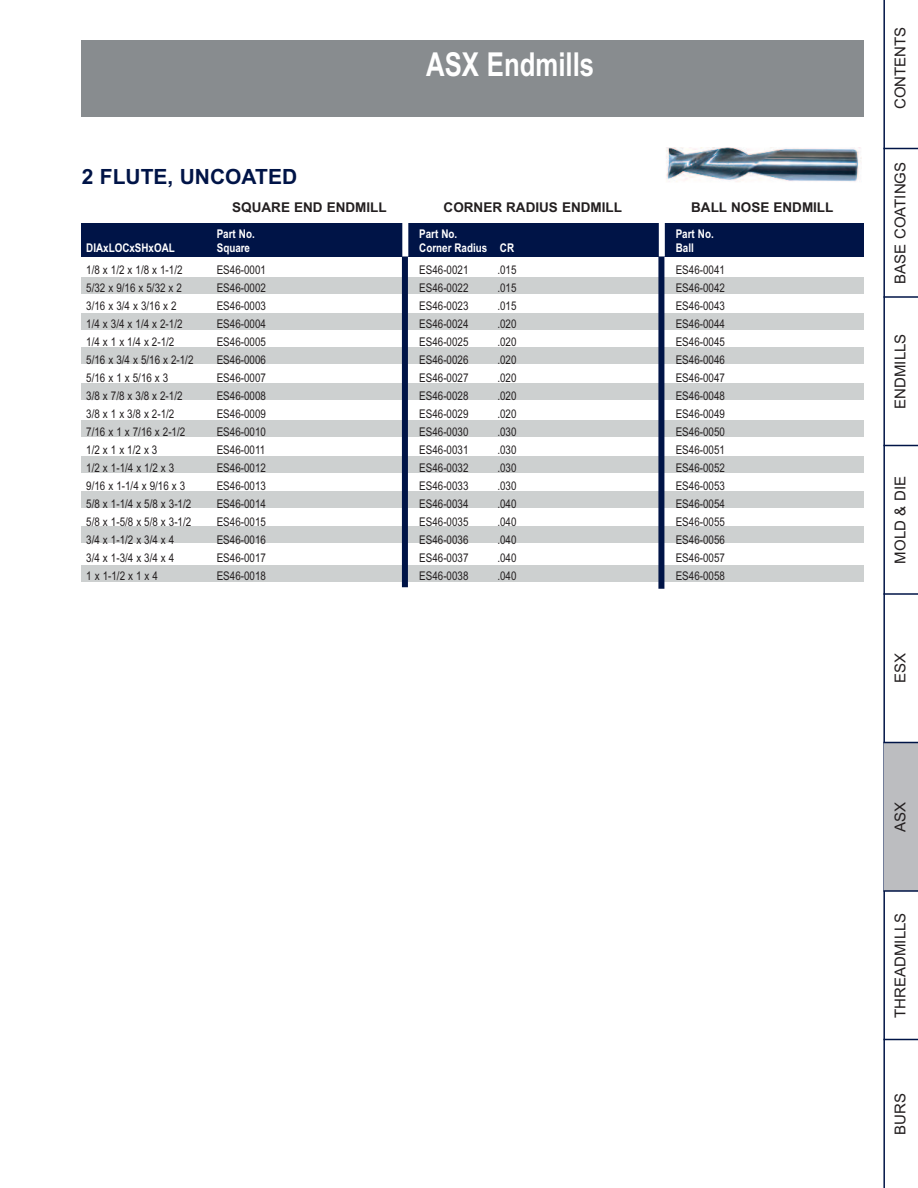
<style>
.page{position:relative;width:918px;height:1188px;background:#fff}
.page>*{position:absolute;margin:0;border:0;box-sizing:border-box;transform-origin:0 0}
.t1{font:700 33px "Arial";color:#fff;scale:.78 1}
.t2{font:700 21px "Arial";color:#001447}
.t3{font:15px "Arial";color:#231f20}
.t4{font:700 13.5px "Arial";color:#231f20}
.t5{font:12px "Arial Narrow";color:#231f20}
.t6{font:700 12px "Arial Narrow";color:#fff}
</style>
<div class="page">
<div style="left:81px;top:40px;width:783px;height:77px;background:#888c8f"></div>
<hr style="left:883px;top:0;width:2px;height:1188px;background:#001447">
<hr style="left:883px;top:148px;width:35px;height:1px;background:#001447">
<hr style="left:883px;top:296px;width:35px;height:2px;background:#001447">
<hr style="left:883px;top:445px;width:35px;height:1px;background:#001447">
<hr style="left:883px;top:593px;width:35px;height:2px;background:#001447">
<div style="left:884px;top:742px;width:34px;height:149px;background:#bcbdc0"></div>
<hr style="left:883px;top:742px;width:35px;height:1px;background:#001447">
<hr style="left:883px;top:890px;width:35px;height:2px;background:#001447">
<hr style="left:883px;top:1039px;width:35px;height:1px;background:#001447">
<div style="left:81px;top:565px;width:783px;height:16px;background:#cdd0d0"></div>
<div style="left:81px;top:491px;width:783px;height:16px;background:#cdd0d0"></div>
<div style="left:81px;top:527px;width:783px;height:16px;background:#cdd0d0"></div>
<div style="left:81px;top:421px;width:783px;height:16px;background:#cdd0d0"></div>
<div style="left:81px;top:456px;width:783px;height:17px;background:#cdd0d0"></div>
<div style="left:81px;top:348px;width:783px;height:16px;background:#cdd0d0"></div>
<div style="left:81px;top:384px;width:783px;height:16px;background:#cdd0d0"></div>
<div style="left:81px;top:278px;width:783px;height:16px;background:#cdd0d0"></div>
<div style="left:81px;top:313px;width:783px;height:17px;background:#cdd0d0"></div>
<div style="left:81px;top:223px;width:783px;height:33px;background:#001447"></div>
<div style="left:402px;top:228px;width:6px;height:359px;background:#001447"></div>
<div style="left:402px;top:223px;width:6px;height:33px;background:#fff"></div>
<div style="left:658px;top:228px;width:6px;height:361px;background:#001447"></div>
<div style="left:659px;top:223px;width:6px;height:33px;background:#fff"></div>
<img style="left:666px;top:147px;width:196px;height:35px">
<h2 class="t2" style="left:82px;top:165px;width:217px">2 FLUTE, UNCOATED</h2>
<h1 class="t1" style="left:426px;top:45px;width:217px">ASX Endmills</h1>
<p class="t4" style="left:232px;top:200px;width:156px">SqUARE END ENDMILL</p>
<p class="t4" style="left:444px;top:200px;width:180px">CORNER RADIUS ENDMILL</p>
<p class="t4" style="left:691px;top:200px;width:144px">BALL NOSE ENDMILL</p>
<p class="t6" style="left:217px;top:227px;width:40px">Part No.</p>
<p class="t6" style="left:419px;top:227px;width:40px">Part No.</p>
<p class="t6" style="left:676px;top:227px;width:40px">Part No.</p>
<p class="t6" style="left:86px;top:241px;width:90px">DIAxLOCxSHxOAL</p>
<p class="t6" style="left:217px;top:241px;width:35px">Square</p>
<p class="t6" style="left:419px;top:241px;width:96px">Corner Radius CR</p>
<p class="t6" style="left:676px;top:241px;width:20px">Ball</p>
<p class="t5" style="left:86px;top:263px;width:98px">1/8 x 1/2 x 1/8 x 1-1/2</p>
<p class="t5" style="left:217px;top:263px;width:51px">ES46-0001</p>
<p class="t5" style="left:419px;top:263px;width:51px">ES46-0021</p>
<p class="t5" style="left:497px;top:263px;width:21px">.015</p>
<p class="t5" style="left:676px;top:263px;width:51px">ES46-0041</p>
<p class="t5" style="left:86px;top:281px;width:97px">5/32 x 9/16 x 5/32 x 2</p>
<p class="t5" style="left:217px;top:281px;width:51px">ES46-0002</p>
<p class="t5" style="left:419px;top:281px;width:51px">ES46-0022</p>
<p class="t5" style="left:497px;top:281px;width:21px">.015</p>
<p class="t5" style="left:676px;top:281px;width:51px">ES46-0042</p>
<p class="t5" style="left:86px;top:299px;width:92px">3/16 x 3/4 x 3/16 x 2</p>
<p class="t5" style="left:217px;top:299px;width:51px">ES46-0003</p>
<p class="t5" style="left:419px;top:299px;width:51px">ES46-0023</p>
<p class="t5" style="left:497px;top:299px;width:21px">.015</p>
<p class="t5" style="left:676px;top:299px;width:51px">ES46-0043</p>
<p class="t5" style="left:86px;top:317px;width:98px">1/4 x 3/4 x 1/4 x 2-1/2</p>
<p class="t5" style="left:217px;top:317px;width:51px">ES46-0004</p>
<p class="t5" style="left:419px;top:317px;width:51px">ES46-0024</p>
<p class="t5" style="left:497px;top:317px;width:21px">.020</p>
<p class="t5" style="left:676px;top:317px;width:51px">ES46-0044</p>
<p class="t5" style="left:86px;top:335px;width:90px">1/4 x 1 x 1/4 x 2-1/2</p>
<p class="t5" style="left:217px;top:335px;width:51px">ES46-0005</p>
<p class="t5" style="left:419px;top:335px;width:51px">ES46-0025</p>
<p class="t5" style="left:497px;top:335px;width:21px">.020</p>
<p class="t5" style="left:676px;top:335px;width:51px">ES46-0045</p>
<p class="t5" style="left:86px;top:353px;width:109px">5/16 x 3/4 x 5/16 x 2-1/2</p>
<p class="t5" style="left:217px;top:353px;width:51px">ES46-0006</p>
<p class="t5" style="left:419px;top:353px;width:51px">ES46-0026</p>
<p class="t5" style="left:497px;top:353px;width:21px">.020</p>
<p class="t5" style="left:676px;top:353px;width:51px">ES46-0046</p>
<p class="t5" style="left:86px;top:371px;width:84px">5/16 x 1 x 5/16 x 3</p>
<p class="t5" style="left:217px;top:371px;width:51px">ES46-0007</p>
<p class="t5" style="left:419px;top:371px;width:51px">ES46-0027</p>
<p class="t5" style="left:497px;top:371px;width:21px">.020</p>
<p class="t5" style="left:676px;top:371px;width:51px">ES46-0047</p>
<p class="t5" style="left:86px;top:389px;width:98px">3/8 x 7/8 x 3/8 x 2-1/2</p>
<p class="t5" style="left:217px;top:389px;width:51px">ES46-0008</p>
<p class="t5" style="left:419px;top:389px;width:51px">ES46-0028</p>
<p class="t5" style="left:497px;top:389px;width:21px">.020</p>
<p class="t5" style="left:676px;top:389px;width:51px">ES46-0048</p>
<p class="t5" style="left:86px;top:407px;width:90px">3/8 x 1 x 3/8 x 2-1/2</p>
<p class="t5" style="left:217px;top:407px;width:51px">ES46-0009</p>
<p class="t5" style="left:419px;top:407px;width:51px">ES46-0029</p>
<p class="t5" style="left:497px;top:407px;width:21px">.020</p>
<p class="t5" style="left:676px;top:407px;width:51px">ES46-0049</p>
<p class="t5" style="left:86px;top:425px;width:101px">7/16 x 1 x 7/16 x 2-1/2</p>
<p class="t5" style="left:217px;top:425px;width:51px">ES46-0010</p>
<p class="t5" style="left:419px;top:425px;width:51px">ES46-0030</p>
<p class="t5" style="left:497px;top:425px;width:21px">.030</p>
<p class="t5" style="left:676px;top:425px;width:51px">ES46-0050</p>
<p class="t5" style="left:86px;top:443px;width:73px">1/2 x 1 x 1/2 x 3</p>
<p class="t5" style="left:217px;top:443px;width:50px">ES46-0011</p>
<p class="t5" style="left:419px;top:443px;width:51px">ES46-0031</p>
<p class="t5" style="left:497px;top:443px;width:21px">.030</p>
<p class="t5" style="left:676px;top:443px;width:51px">ES46-0051</p>
<p class="t5" style="left:86px;top:461px;width:90px">1/2 x 1-1/4 x 1/2 x 3</p>
<p class="t5" style="left:217px;top:461px;width:51px">ES46-0012</p>
<p class="t5" style="left:419px;top:461px;width:51px">ES46-0032</p>
<p class="t5" style="left:497px;top:461px;width:21px">.030</p>
<p class="t5" style="left:676px;top:461px;width:51px">ES46-0052</p>
<p class="t5" style="left:86px;top:479px;width:101px">9/16 x 1-1/4 x 9/16 x 3</p>
<p class="t5" style="left:217px;top:479px;width:51px">ES46-0013</p>
<p class="t5" style="left:419px;top:479px;width:51px">ES46-0033</p>
<p class="t5" style="left:497px;top:479px;width:21px">.030</p>
<p class="t5" style="left:676px;top:479px;width:51px">ES46-0053</p>
<p class="t5" style="left:86px;top:497px;width:107px">5/8 x 1-1/4 x 5/8 x 3-1/2</p>
<p class="t5" style="left:217px;top:497px;width:51px">ES46-0014</p>
<p class="t5" style="left:419px;top:497px;width:51px">ES46-0034</p>
<p class="t5" style="left:497px;top:497px;width:21px">.040</p>
<p class="t5" style="left:676px;top:497px;width:51px">ES46-0054</p>
<p class="t5" style="left:86px;top:515px;width:107px">5/8 x 1-5/8 x 5/8 x 3-1/2</p>
<p class="t5" style="left:217px;top:515px;width:51px">ES46-0015</p>
<p class="t5" style="left:419px;top:515px;width:51px">ES46-0035</p>
<p class="t5" style="left:497px;top:515px;width:21px">.040</p>
<p class="t5" style="left:676px;top:515px;width:51px">ES46-0055</p>
<p class="t5" style="left:86px;top:533px;width:90px">3/4 x 1-1/2 x 3/4 x 4</p>
<p class="t5" style="left:217px;top:533px;width:51px">ES46-0016</p>
<p class="t5" style="left:419px;top:533px;width:51px">ES46-0036</p>
<p class="t5" style="left:497px;top:533px;width:21px">.040</p>
<p class="t5" style="left:676px;top:533px;width:51px">ES46-0056</p>
<p class="t5" style="left:86px;top:551px;width:90px">3/4 x 1-3/4 x 3/4 x 4</p>
<p class="t5" style="left:217px;top:551px;width:51px">ES46-0017</p>
<p class="t5" style="left:419px;top:551px;width:51px">ES46-0037</p>
<p class="t5" style="left:497px;top:551px;width:21px">.040</p>
<p class="t5" style="left:676px;top:551px;width:51px">ES46-0057</p>
<p class="t5" style="left:86px;top:569px;width:73px">1 x 1-1/2 x 1 x 4</p>
<p class="t5" style="left:217px;top:569px;width:51px">ES46-0018</p>
<p class="t5" style="left:419px;top:569px;width:51px">ES46-0038</p>
<p class="t5" style="left:497px;top:569px;width:21px">.040</p>
<p class="t5" style="left:676px;top:569px;width:51px">ES46-0058</p>
<p class="t3" style="left:892px;top:109px;width:84px;rotate:-90deg">CONTENTS</p>
<p class="t3" style="left:892px;top:284px;width:123px;rotate:-90deg">BASE COATINGS</p>
<p class="t3" style="left:892px;top:409px;width:77px;rotate:-90deg">ENDMILLS</p>
<p class="t3" style="left:892px;top:564px;width:89px;rotate:-90deg">MOLD &amp; DIE</p>
<p class="t3" style="left:892px;top:683px;width:32px;rotate:-90deg">ESX</p>
<p class="t3" style="left:892px;top:832px;width:32px;rotate:-90deg">ASX</p>
<p class="t3" style="left:892px;top:1018px;width:107px;rotate:-90deg">THREADMILLS</p>
<p class="t3" style="left:892px;top:1135px;width:43px;rotate:-90deg">BURS</p>
</div>
